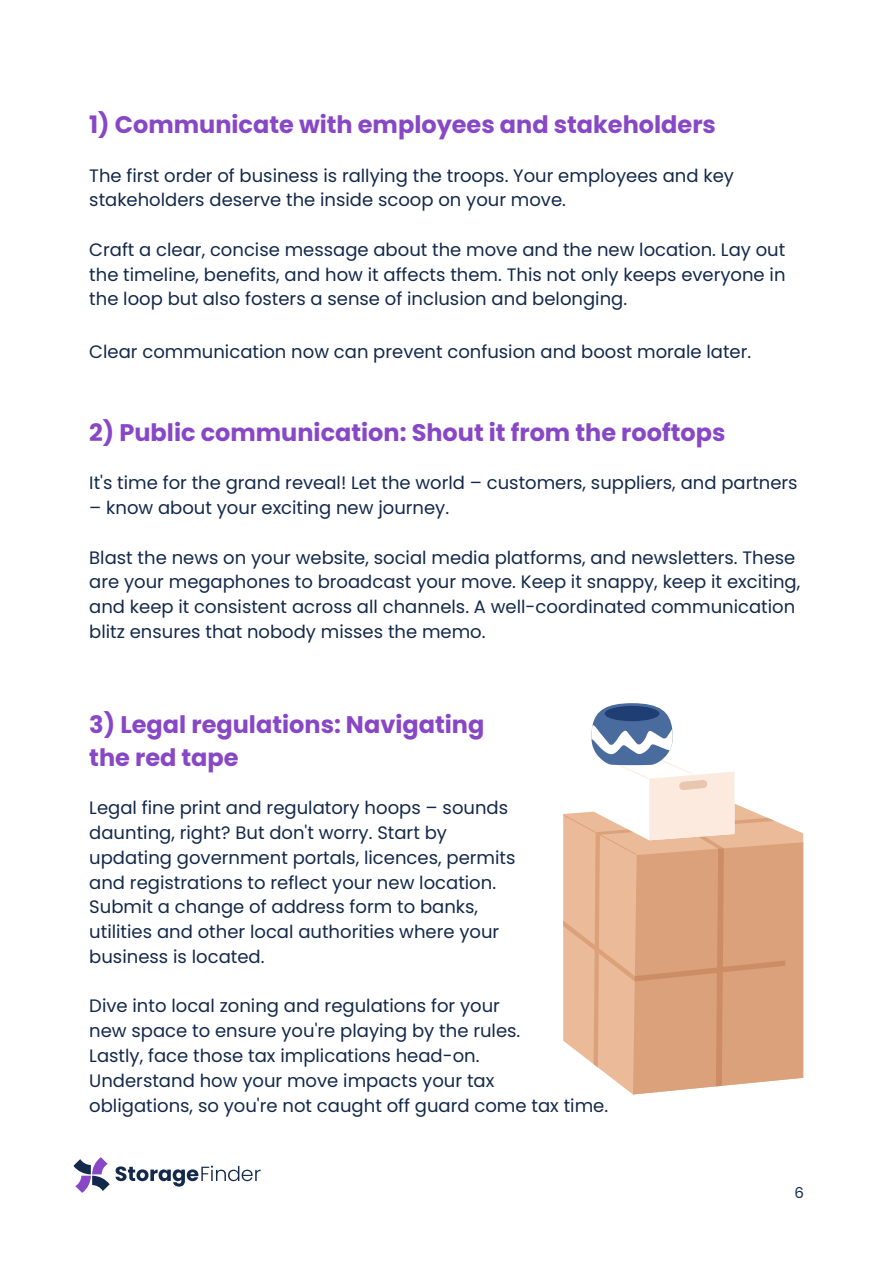
<style>
.page{position:relative;width:893px;height:1264px;background:#fff}
.page>*{position:absolute;margin:0;border:0;box-sizing:border-box;transform-origin:0 0}
.t1{font:700 24px/32.7px "Poppins";color:#8847c6}
.t2{font:18px/24.8px "Poppins";color:#13294b}
.t3{font:15px "Poppins";color:#13294b}
</style>
<div class="page">
<svg style="left:563px;top:703px;width:240px;height:391px"></svg>
<svg style="left:73px;top:1157px;width:187px;height:35px"></svg>
<p class="t1" style="left:89px;top:108px;width:628px">1) Communicate with employees and stakeholders</p>
<p class="t2" style="left:89px;top:163px;width:646px">The first order of business is rallying the troops. Your employees and key stakeholders deserve the inside scoop on your move.</p>
<p class="t2" style="left:89px;top:237px;width:697px;text-align:justify">Craft a clear, concise message about the move and the new location. Lay out the timeline, benefits, and how it affects them. This not only keeps everyone in the loop but also fosters a sense of inclusion and belonging.</p>
<p class="t2" style="left:89px;top:339px;width:663px">Clear communication now can prevent confusion and boost morale later.</p>
<p class="t1" style="left:89px;top:416px;width:637px">2) Public communication: Shout it from the rooftops</p>
<p class="t2" style="left:89px;top:471px;width:709px">It's time for the grand reveal! Let the world – customers, suppliers, and partners</p>
<p class="t2" style="left:89px;top:495px;width:361px">– know about your exciting new journey.</p>
<p class="t2" style="left:89px;top:545px;width:712px">Blast the news on your website, social media platforms, and newsletters. These are your megaphones to broadcast your move. Keep it snappy, keep it exciting, and keep it consistent across all channels. A well-coordinated communication blitz ensures that nobody misses the memo.</p>
<p class="t1" style="left:89px;top:708px;width:396px">3) Legal regulations: Navigating the red tape</p>
<p class="t2" style="left:89px;top:795px;width:427px">Legal fine print and regulatory hoops – sounds daunting, right? But don't worry. Start by updating government portals, licences, permits and registrations to reflect your new location.<br>Submit a change of address form to banks, utilities and other local authorities where your business is located.</p>
<p class="t2" style="left:89px;top:993px;width:520px">Dive into local zoning and regulations for your<br>new space to ensure you're playing by the rules.<br>Lastly, face those tax implications head-on.<br>Understand how your move impacts your tax<br>obligations, so you're not caught off guard come tax time.</p>
<p class="t3" style="left:794px;top:1182px;width:11px">6</p>
</div>
